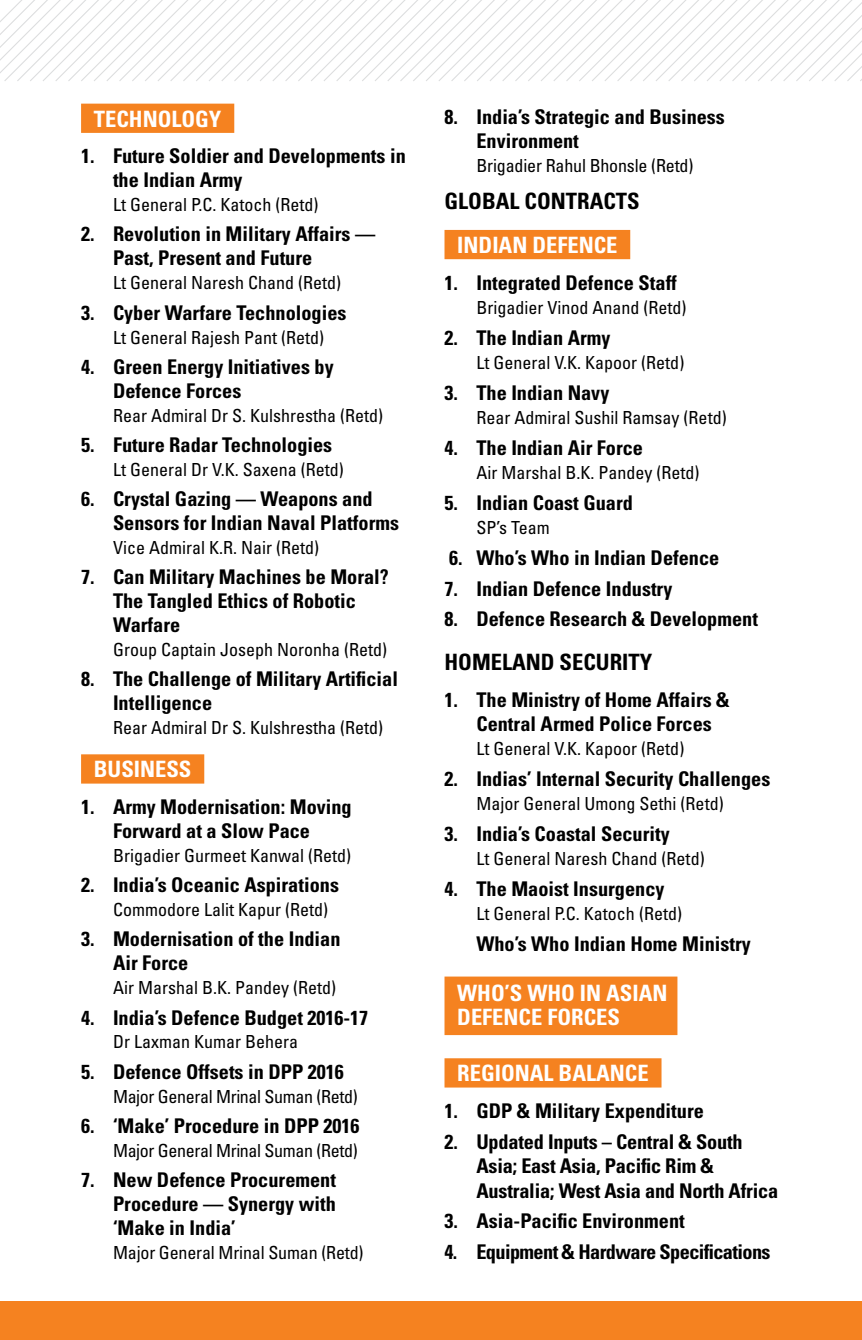
<style>
.page{position:relative;width:862px;height:1340px;background:#fff}
.page>*{position:absolute;margin:0;border:0;box-sizing:border-box;transform-origin:0 0}
.t1{font:700 condensed 22.5px/24.3px "Univers LT Std";color:#fff}
.t2{font:700 condensed 22.5px "Univers LT Std";color:#000}
.t3{font:700 condensed 20.25px/23.8px "Univers LT Std";color:#000}
.t4{font:700 condensed 20.25px "Univers LT Std";letter-spacing:-.03em;color:#000}
.t5{font:condensed 18px "Univers LT Std";color:#000}
.t6{font:condensed 18px "Univers LT Std";letter-spacing:-.02em;color:#000}
</style>
<div class="page">
<div style="left:0;top:1301px;width:861px;height:38px;background:#f58220"></div>
<svg style="left:0;top:0;width:861px;height:81px"></svg>
<div style="left:81px;top:104px;width:153px;height:29px;background:#f58220"></div>
<div style="left:81px;top:754px;width:123px;height:29px;background:#f58220"></div>
<div style="left:444px;top:230px;width:186px;height:29px;background:#f58220"></div>
<div style="left:444px;top:976px;width:233px;height:59px;background:#f58220"></div>
<div style="left:444px;top:1058px;width:217px;height:29px;background:#f58220"></div>
<p class="t1" style="left:94px;top:106px;width:129px">TECHNOLOGY</p>
<p class="t3" style="left:113px;top:144px;width:294px;text-indent:-32px">1. Future Soldier and Developments in the Indian Army</p>
<p class="t5" style="left:113px;top:193px;width:207px">Lt General P.C. Katoch (Retd)</p>
<p class="t3" style="left:113px;top:222px;width:264px;text-indent:-32px">2. Revolution in Military Affairs —<br>Past, Present and Future</p>
<p class="t5" style="left:113px;top:271px;width:229px">Lt General Naresh Chand (Retd)</p>
<p class="t3" style="left:81px;top:300px;width:267px">3. Cyber Warfare Technologies</p>
<p class="t5" style="left:113px;top:326px;width:212px">Lt General Rajesh Pant (Retd)</p>
<p class="t3" style="left:113px;top:354px;width:222px;text-indent:-32px">4. Green Energy Initiatives by<br>Defence Forces</p>
<p class="t5" style="left:113px;top:404px;width:271px">Rear Admiral Dr S. Kulshrestha (Retd)</p>
<p class="t3" style="left:81px;top:433px;width:252px">5. Future Radar Technologies</p>
<p class="t5" style="left:113px;top:458px;width:232px">Lt General Dr V.K. Saxena (Retd)</p>
<p class="t3" style="left:113px;top:487px;width:287px;text-indent:-32px">6. Crystal Gazing — Weapons and<br>Sensors for Indian Naval Platforms</p>
<p class="t5" style="left:113px;top:536px;width:207px">Vice Admiral K.R. Nair (Retd)</p>
<p class="t3" style="left:113px;top:565px;width:277px;text-indent:-32px">7. Can Military Machines be Moral?<br>The Tangled Ethics of Robotic<br>Warfare</p>
<p class="t5" style="left:113px;top:638px;width:275px">Group Captain Joseph Noronha (Retd)</p>
<p class="t3" style="left:113px;top:667px;width:286px;text-indent:-32px">8. The Challenge of Military Artificial<br>Intelligence</p>
<p class="t5" style="left:113px;top:716px;width:271px">Rear Admiral Dr S. Kulshrestha (Retd)</p>
<p class="t1" style="left:94px;top:757px;width:99px">BUSINESS</p>
<p class="t3" style="left:81px;top:794px;width:272px;text-align:center">1. Army Modernisation: Moving<br>Forward at a Slow Pace</p>
<p class="t5" style="left:113px;top:844px;width:239px">Brigadier Gurmeet Kanwal (Retd)</p>
<p class="t3" style="left:81px;top:873px;width:259px">2. India’s Oceanic Aspirations</p>
<p class="t5" style="left:113px;top:898px;width:216px">Commodore Lalit Kapur (Retd)</p>
<p class="t3" style="left:113px;top:927px;width:229px;text-indent:-32px">3. Modernisation of the Indian<br>Air Force</p>
<p class="t5" style="left:113px;top:976px;width:224px">Air Marshal B.K. Pandey (Retd)</p>
<p class="t3" style="left:81px;top:1005px;width:288px">4. India’s Defence Budget 2016-17</p>
<p class="t5" style="left:113px;top:1030px;width:186px">Dr Laxman Kumar Behera</p>
<p class="t3" style="left:81px;top:1059px;width:264px">5. Defence Offsets in DPP 2016</p>
<p class="t6" style="left:113px;top:1084px;width:246px">Major General Mrinal Suman (Retd)</p>
<p class="t3" style="left:81px;top:1113px;width:280px">6. ‘Make’ Procedure in DPP 2016</p>
<p class="t6" style="left:113px;top:1139px;width:246px">Major General Mrinal Suman (Retd)</p>
<p class="t3" style="left:113px;top:1167px;width:224px;text-align:justify;text-indent:-32px">7. New Defence Procurement Procedure — Synergy with ‘Make in India’</p>
<p class="t5" style="left:113px;top:1241px;width:252px">Major General Mrinal Suman (Retd)</p>
<p class="t3" style="left:476px;top:104px;width:250px;text-indent:-32px">8. India’s Strategic and Business<br>Environment</p>
<p class="t5" style="left:476px;top:155px;width:218px">Brigadier Rahul Bhonsle (Retd)</p>
<p class="t2" style="left:444px;top:188px;width:51px">Global</p>
<p class="t2" style="left:524px;top:188px;width:114px">Contracts</p>
<p class="t1" style="left:457px;top:233px;width:159px">INDIAN DEFENCE</p>
<p class="t3" style="left:444px;top:271px;width:234px">1. Integrated Defence Staff</p>
<p class="t5" style="left:476px;top:296px;width:211px">Brigadier Vinod Anand (Retd)</p>
<p class="t3" style="left:444px;top:326px;width:167px">2. The Indian Army</p>
<p class="t5" style="left:476px;top:351px;width:209px">Lt General V.K. Kapoor (Retd)</p>
<p class="t3" style="left:444px;top:381px;width:166px">3. The Indian Navy</p>
<p class="t5" style="left:476px;top:406px;width:251px">Rear Admiral Sushil Ramsay (Retd)</p>
<p class="t3" style="left:444px;top:435px;width:200px">4. The Indian Air Force</p>
<p class="t5" style="left:476px;top:461px;width:224px">Air Marshal B.K. Pandey (Retd)</p>
<p class="t3" style="left:444px;top:490px;width:190px">5. Indian Coast Guard</p>
<p class="t5" style="left:476px;top:516px;width:75px">SP’s Team</p>
<p class="t3" style="left:449px;top:545px;width:272px">6. Who’s Who in Indian Defence</p>
<p class="t3" style="left:444px;top:576px;width:229px">7. Indian Defence Industry</p>
<p class="t3" style="left:444px;top:607px;width:315px">8. Defence Research &amp; Development</p>
<p class="t2" style="left:444px;top:648px;width:209px">HOMELAND SECURITY</p>
<p class="t3" style="left:476px;top:687px;width:255px;text-indent:-32px">1. The Ministry of Home Affairs &amp;<br>Central Armed Police Forces</p>
<p class="t5" style="left:476px;top:737px;width:209px">Lt General V.K. Kapoor (Retd)</p>
<p class="t3" style="left:444px;top:766px;width:327px">2. Indias’ Internal Security Challenges</p>
<p class="t5" style="left:476px;top:792px;width:248px">Major General Umong Sethi (Retd)</p>
<p class="t3" style="left:444px;top:821px;width:227px">3. India’s Coastal Security</p>
<p class="t5" style="left:476px;top:847px;width:229px">Lt General Naresh Chand (Retd)</p>
<p class="t3" style="left:444px;top:876px;width:221px">4. The Maoist Insurgency</p>
<p class="t5" style="left:476px;top:902px;width:207px">Lt General P.C. Katoch (Retd)</p>
<p class="t3" style="left:476px;top:931px;width:276px">Who’s Who Indian Home Ministry</p>
<p class="t1" style="left:457px;top:980px;width:212px">WHO’s WHO IN ASIAN<br>DEFENCE FORCES</p>
<p class="t1" style="left:457px;top:1061px;width:191px">REGIONAL BALANCE</p>
<p class="t3" style="left:444px;top:1099px;width:261px">1. GDP &amp; Military Expenditure</p>
<p class="t3" style="left:476px;top:1129px;width:303px;text-indent:-32px">2. U pdated Inputs – Central &amp; South<br>Asia; East Asia, Pacific Rim &amp;<br>Australia; West Asia and North Africa</p>
<p class="t3" style="left:444px;top:1208px;width:242px">3. Asia-Pacific Environment</p>
<p class="t4" style="left:444px;top:1239px;width:327px">4. Equipment &amp; Hardware Specifications</p>
</div>
